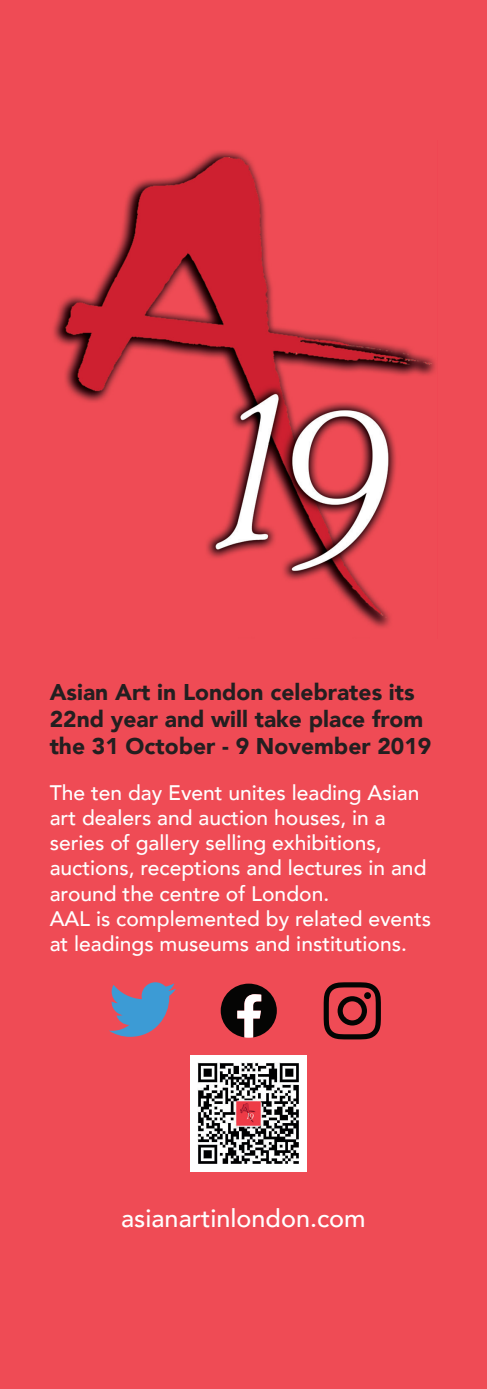
<style>
.page{position:relative;width:487px;height:1389px;background:#fff}
.page>*{position:absolute;margin:0;border:0;box-sizing:border-box;transform-origin:0 0}
.t1{font:500 25.2px "Avenir";color:#fff}
.t2{font:900 22.75px/27.3px "Avenir";color:#231f20}
.t3{font:500 21px/25.2px "Avenir";color:#fff}
</style>
<div class="page">
<div style="left:0;top:0;width:486px;height:1389px;background:#ef4b55"></div>
<svg style="left:220px;top:984px;width:56px;height:54px"></svg>
<img style="left:190px;top:1055px;width:116px;height:116px">
<img style="left:50px;top:140px;width:387px;height:498px">
<svg style="left:109px;top:982px;width:67px;height:55px;background:#847aa1"></svg>
<svg style="left:323px;top:982px;width:57px;height:57px;background:#8f2e33"></svg>
<div style="left:364px;top:992px;width:6px;height:7px;background:#040503;border-radius:50%"></div>
<p class="t2" style="left:50px;top:678px;width:383px">Asian Art in London celebrates its<br>22nd year and will take place from the 31 October - 9 November 2019</p>
<p class="t3" style="left:50px;top:779px;width:382px">The ten day Event unites leading Asian art dealers and auction houses, in a series of gallery selling exhibitions, auctions, receptions and lectures in and around the centre of London.<br>AAL is complemented by related events at leadings museums and institutions.</p>
<p class="t1" style="left:121px;top:1196px;width:246px">asianartinlondon.com</p>
</div>
